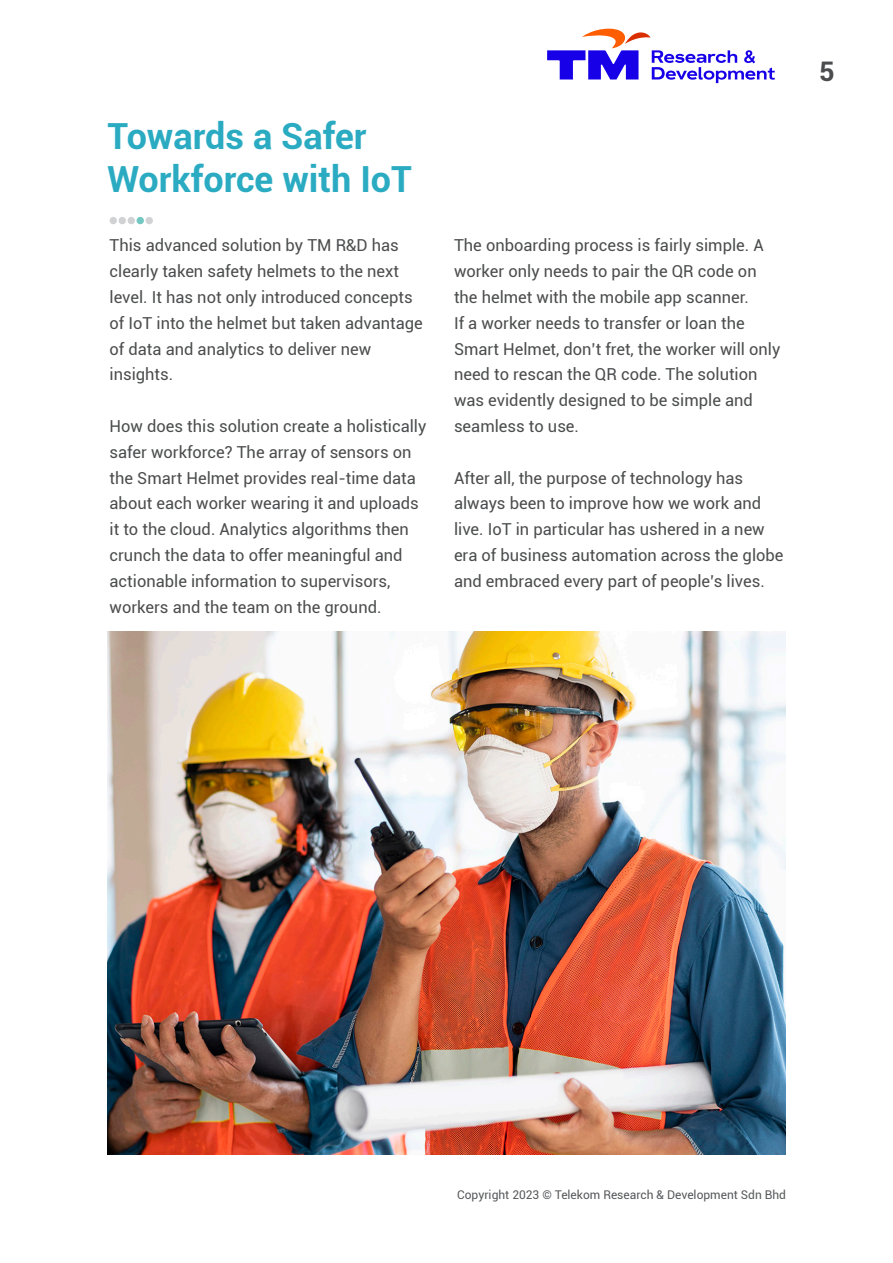
<style>
.page{position:relative;width:893px;height:1263px;background:#fff}
.page>*{position:absolute;margin:0;border:0;box-sizing:border-box;transform-origin:0 0}
.t1{font:700 36px/43.2px "Roboto";color:#2babc2}
.t2{font:700 27px "Roboto";color:#4b4c4d}
.t3{font:16.5px/25.8px "Roboto";color:#4b4c4d}
.t4{font:12px "Roboto";color:#57585a}
</style>
<div class="page">
<svg style="left:547px;top:29px;width:228px;height:54px"></svg>
<div style="left:110px;top:217px;width:7px;height:7px;background:#d1d2d4;border-radius:50%"></div>
<div style="left:146px;top:217px;width:7px;height:7px;background:#d1d2d4;border-radius:50%"></div>
<div style="left:137px;top:217px;width:7px;height:7px;background:#73c7c2;border-radius:50%"></div>
<div style="left:119px;top:217px;width:7px;height:7px;background:#d1d2d4;border-radius:50%"></div>
<div style="left:128px;top:217px;width:7px;height:7px;background:#d1d2d4;border-radius:50%"></div>
<img style="left:107px;top:631px;width:679px;height:524px">
<p class="t1" style="left:107px;top:113px;width:306px">Towards a Safer<br>Workforce with IoT</p>
<p class="t3" style="left:110px;top:232px;width:315px">This advanced solution by TM R&amp;D has clearly taken safety helmets to the next level. It has not only introduced concepts of IoT into the helmet but taken advantage of data and analytics to deliver new insights.</p>
<p class="t3" style="left:110px;top:413px;width:318px">How does this solution create a holistically safer workforce? The array of sensors on the Smart Helmet provides real-time data about each worker wearing it and uploads it to the cloud. Analytics algorithms then crunch the data to offer meaningful and actionable information to supervisors, workers and the team on the ground.</p>
<p class="t3" style="left:454px;top:232px;width:328px">The onboarding process is fairly simple. A worker only needs to pair the QR code on the helmet with the mobile app scanner.<br>If a worker needs to transfer or loan the Smart Helmet, don’t fret, the worker will only need to rescan the QR code. The solution was evidently designed to be simple and seamless to use.</p>
<p class="t3" style="left:454px;top:464px;width:331px">After all, the purpose of technology has always been to improve how we work and live. IoT in particular has ushered in a new era of business automation across the globe and embraced every part of people’s lives.</p>
<h2 class="t2" style="left:819px;top:53px;width:17px">5</h2>
<p class="t4" style="left:457px;top:1187px;width:330px">Copyright 2023 © Telekom Research &amp; Development Sdn Bhd</p>
</div>
